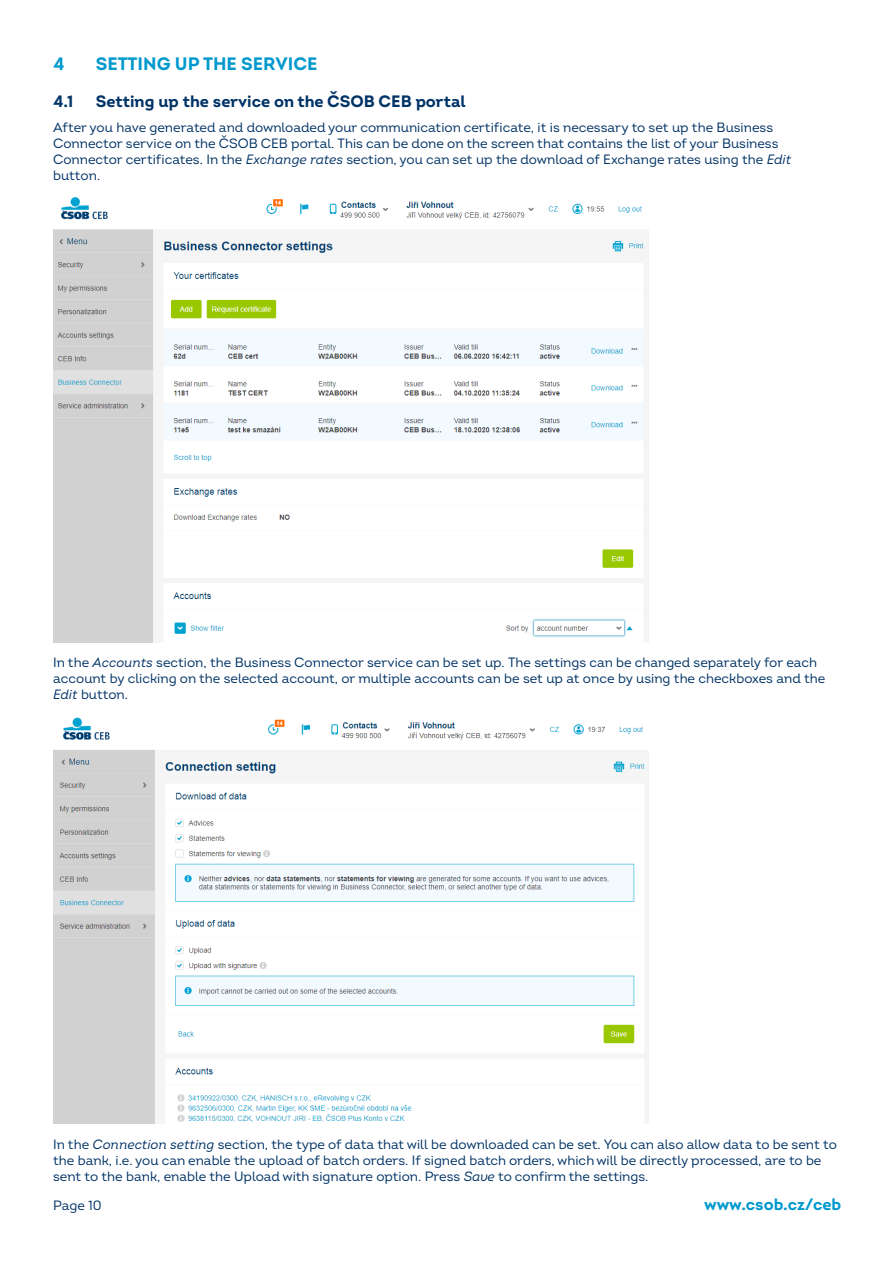
<style>
.page{position:relative;width:893px;height:1263px;background:#fff}
.page>*{position:absolute;margin:0;border:0;box-sizing:border-box;transform-origin:0 0}
.nadpis_x{font:700 18px "Intro";color:#0099cd}
.podnadpis_x_x{font:700 16.5px "Intro";color:#036}
.t1{font:700 16.5px "Intro";color:#0099cd}
.normal_text{font:13.5px/16.2px "Intro";color:#036}
.s1{font-style:italic}
</style>
<div class="page">
<img style="left:53px;top:197px;width:591px;height:445px">
<img style="left:53px;top:717px;width:592px;height:407px">
<p class="nadpis_x" style="left:53px;top:52px;width:13px">4</p>
<p class="nadpis_x" style="left:96px;top:52px;width:223px">SETTING UP THE SERVICE</p>
<p class="podnadpis_x_x" style="left:53px;top:91px;width:22px">4.1</p>
<p class="podnadpis_x_x" style="left:96px;top:91px;width:371px">Setting up the service on the ČSOB CEB portal</p>
<p class="normal_text" style="left:53px;top:119px;width:739px">After you have generated and downloaded your communication certificate, it is necessary to set up the Business Connector service on the ČSOB CEB portal. This can be done on the screen that contains the list of your Business Connector certificates. In the <span class="s1">Exchange rates</span> section, you can set up the download of Exchange rates using the <span class="s1">Edit </span>button.</p>
<p class="normal_text" style="left:53px;top:654px;width:774px">In the <span class="s1">Accounts</span> section, the Business Connector service can be set up. The settings can be changed separately for each account by clicking on the selected account, or multiple accounts can be set up at once by using the checkboxes and the<br><span class="s1">Edit</span> button.</p>
<p class="normal_text" style="left:53px;top:1136px;width:785px">In the <span class="s1">Connection setting</span> section, the type of data that will be downloaded can be set. You can also allow data to be sent to the bank, i.e. you can enable the upload of batch orders. If signed batch orders, which will be directly processed, are to be sent to the bank, enable the Upload with signature option. Press <span class="s1">Save</span> to confirm the settings.</p>
<p class="normal_text" style="left:53px;top:1197px;width:50px">Page 10</p>
<p class="t1" style="left:704px;top:1194px;width:139px">www.csob.cz/ceb</p>
</div>
